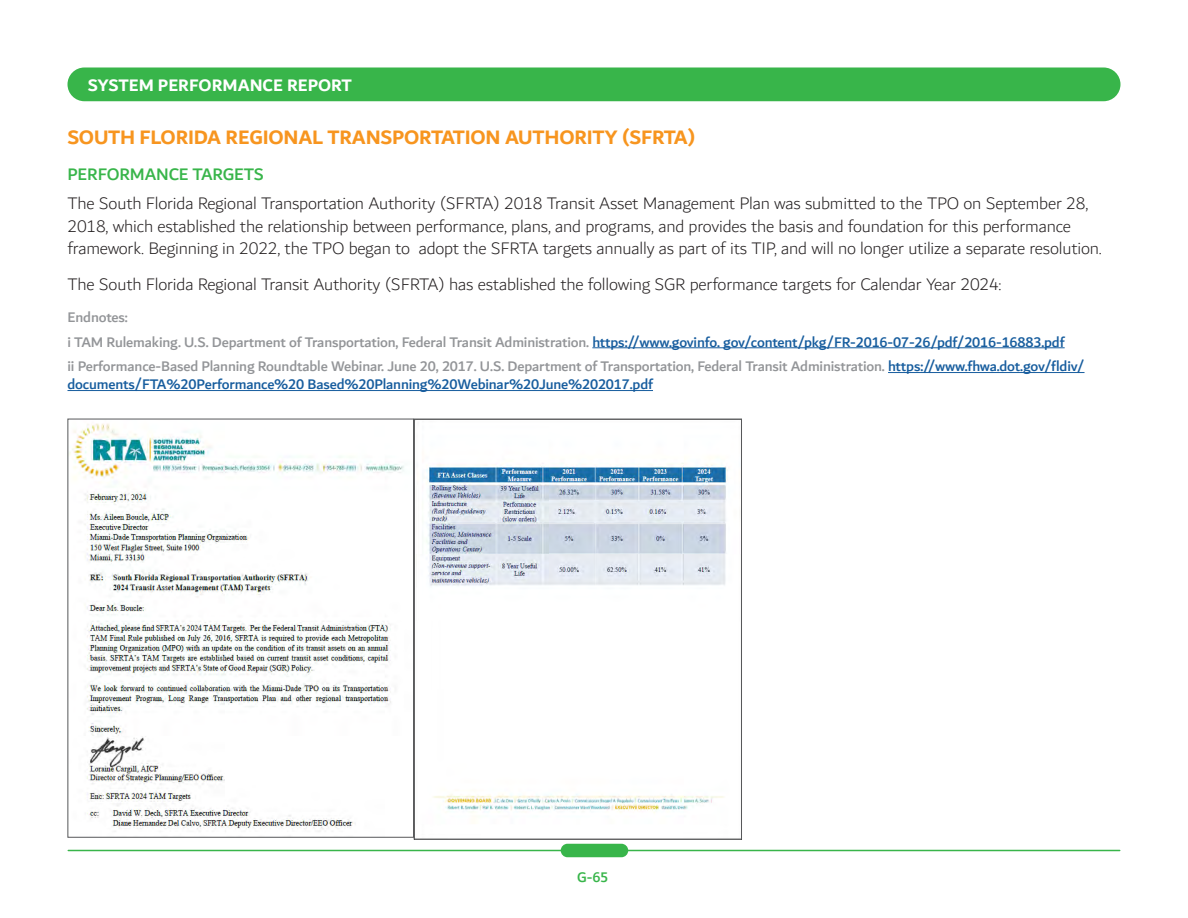
<style>
.page{position:relative;width:1188px;height:918px;background:#fff}
.page>*{position:absolute;margin:0;border:0;box-sizing:border-box;transform-origin:0 0}
.Subhead_1{font:700 21px "Dubai";letter-spacing:-.01em;color:#f7951f}
.Body_1_-_space_after{font:300 18px/22.5px "Dubai";letter-spacing:-.01em;color:#231f20}
.t1{font:700 18px "Dubai";color:#fff}
.Subhead_2{font:500 18px "Dubai";letter-spacing:-.01em;color:#38b54a}
.caption_FL{font:500 15px/18px "Dubai";letter-spacing:-.01em;color:#939598}
.t2{font:500 15px "Dubai";color:#38b54a}
.s1{color:#175d9e}
</style>
<div class="page">
<hr style="left:68px;top:850px;width:1052px;height:1px;background:#38b54a">
<div style="left:561px;top:844px;width:67px;height:13px;background:#38b54a;border-radius:7px"></div>
<div style="left:68px;top:68px;width:1052px;height:33px;background:#38b54a;border-radius:17px"></div>
<hr style="left:592px;top:347px;width:473px;height:1px;background:#175d9e">
<hr style="left:888px;top:372px;width:197px;height:1px;background:#175d9e">
<hr style="left:68px;top:390px;width:585px;height:1px;background:#175d9e">
<img style="left:70px;top:423px;width:334px;height:409px">
<div style="left:68px;top:419px;width:346px;height:419px;border:1px solid #57585a"></div>
<img style="left:416px;top:463px;width:312px;height:350px">
<div style="left:414px;top:419px;width:328px;height:420px;border:1px solid #57585a"></div>
<p class="t1" style="left:88px;top:74px;width:22px">SYSTEM</p>
<p class="t1" style="left:158px;top:74px;width:23px">PERFORMANCE</p>
<p class="t1" style="left:287px;top:74px;width:23px">REPORT</p>
<p class="Subhead_1" style="left:68px;top:125px;width:629px">SOUTH FLORIDA REGIONAL TRANSPORTATION AUTHORITY (SFRTA)</p>
<p class="Subhead_2" style="left:68px;top:163px;width:198px">PERFORMANCE TARGETS</p>
<p class="Body_1_-_space_after" style="left:68px;top:193px;width:1036px">The South Florida Regional Transportation Authority (SFRTA) 2018 Transit Asset Management Plan was submitted to the TPO on September 28,<br>2018, which established the relationship between performance, plans, and programs, and provides the basis and foundation for this performance framework. Beginning in 2022, the TPO began to adopt the SFRTA targets annually as part of its TIP, and will no longer utilize a separate resolution.</p>
<p class="Body_1_-_space_after" style="left:68px;top:274px;width:936px">The South Florida Regional Transit Authority (SFRTA) has established the following SGR performance targets for Calendar Year 2024:</p>
<p class="caption_FL" style="left:68px;top:308px;width:62px">Endnotes:</p>
<p class="caption_FL" style="left:68px;top:332px;width:999px">i TAM Rulemaking. U.S. Department of Transportation, Federal Transit Administration. <span class="s1">https://www.govinfo. gov/content/pkg/FR-2016-07-26/pdf/2016-16883.pdf</span></p>
<p class="caption_FL" style="left:67px;top:357px;width:1019px">ii Performance-Based Planning Roundtable Webinar. June 20, 2017. U.S. Department of Transportation, Federal Transit Administration. <span class="s1">https://www.fhwa.dot.gov/fldiv/ documents/FTA%20Performance%20 Based%20Planning%20Webinar%20June%202017.pdf</span></p>
<p class="t2" style="left:577px;top:868px;width:33px">G-65</p>
</div>
